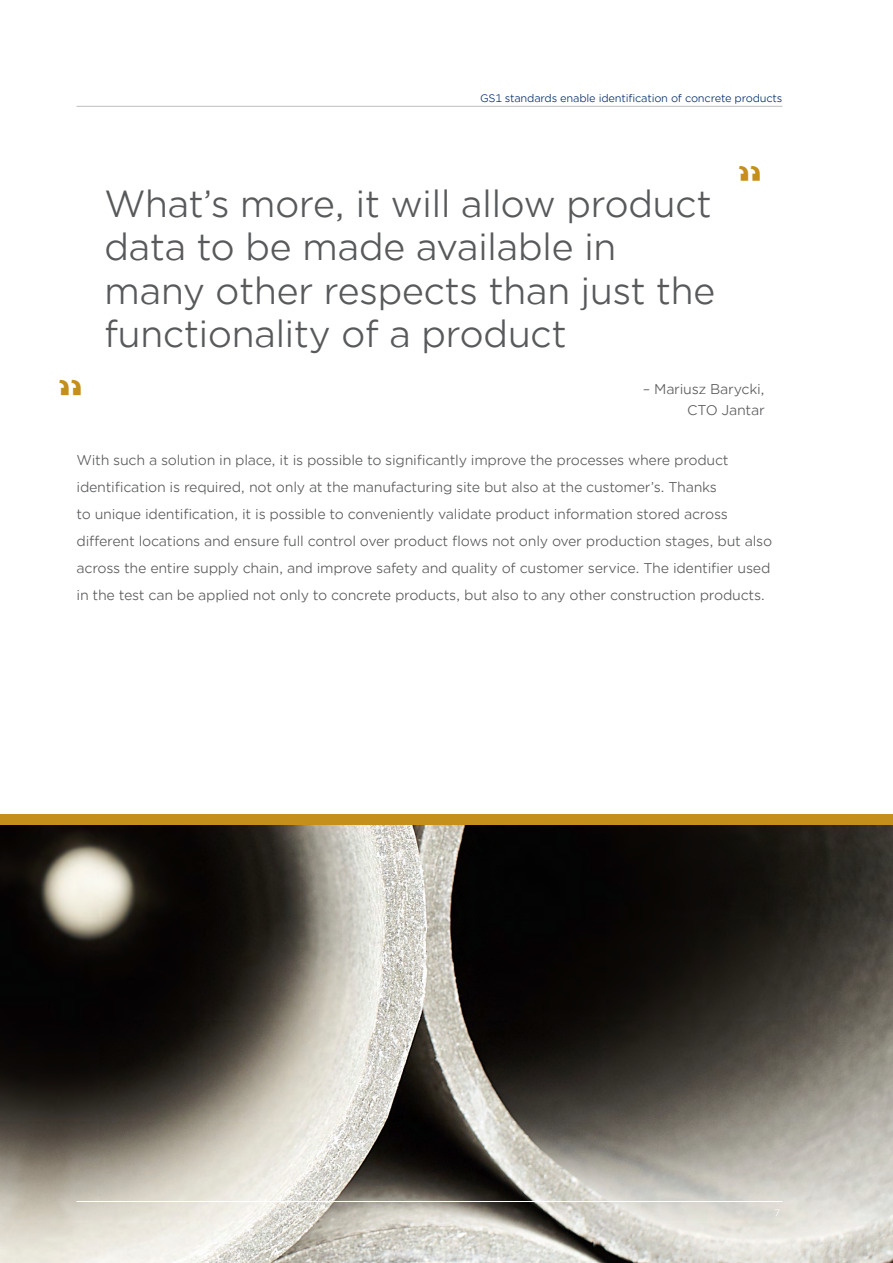
<style>
.page{position:relative;width:893px;height:1263px;background:#fff}
.page>*{position:absolute;margin:0;border:0;box-sizing:border-box;transform-origin:0 0}
.t1{font:36px/43.5px "Gotham Office";letter-spacing:-.02em;color:#58595b}
.t2{font:13.5px/27px "Gotham Office";letter-spacing:-.02em;color:#58595b}
.t3{font:10.5px "Gotham Office";letter-spacing:-.02em;color:#002d6c}
.t4{font:9px "Gotham Office";color:#fff}
</style>
<div class="page">
<hr style="left:77px;top:106px;width:705px;height:1px;background:#bcbec0">
<img style="left:0;top:825px;width:893px;height:438px">
<hr style="left:77px;top:1201px;width:705px;height:1px;background:#fff">
<div style="left:0;top:814px;width:893px;height:11px;background:#c48f1b"></div>
<p class="t3" style="left:480px;top:91px;width:304px">GS1 standards enable identification of concrete products</p>
<h1 class="t1" style="left:104px;top:181px;width:613px">What’s more, it will allow product data to be made available in many other respects than just the functionality of a product</h1>
<p class="t2" style="left:643px;top:378px;width:123px;line-height:21px;text-align:right">– Mariusz Barycki,<br>CTO Jantar</p>
<p class="t2" style="left:77px;top:446px;width:697px">With such a solution in place, it is possible to significantly improve the processes where product identification is required, not only at the manufacturing site but also at the customer’s. Thanks<br>to unique identification, it is possible to conveniently validate product information stored across different locations and ensure full control over product flows not only over production stages, but also across the entire supply chain, and improve safety and quality of customer service. The identifier used in the test can be applied not only to concrete products, but also to any other construction products.</p>
<p class="t4" style="left:775px;top:1207px;width:7px">7</p>
</div>
